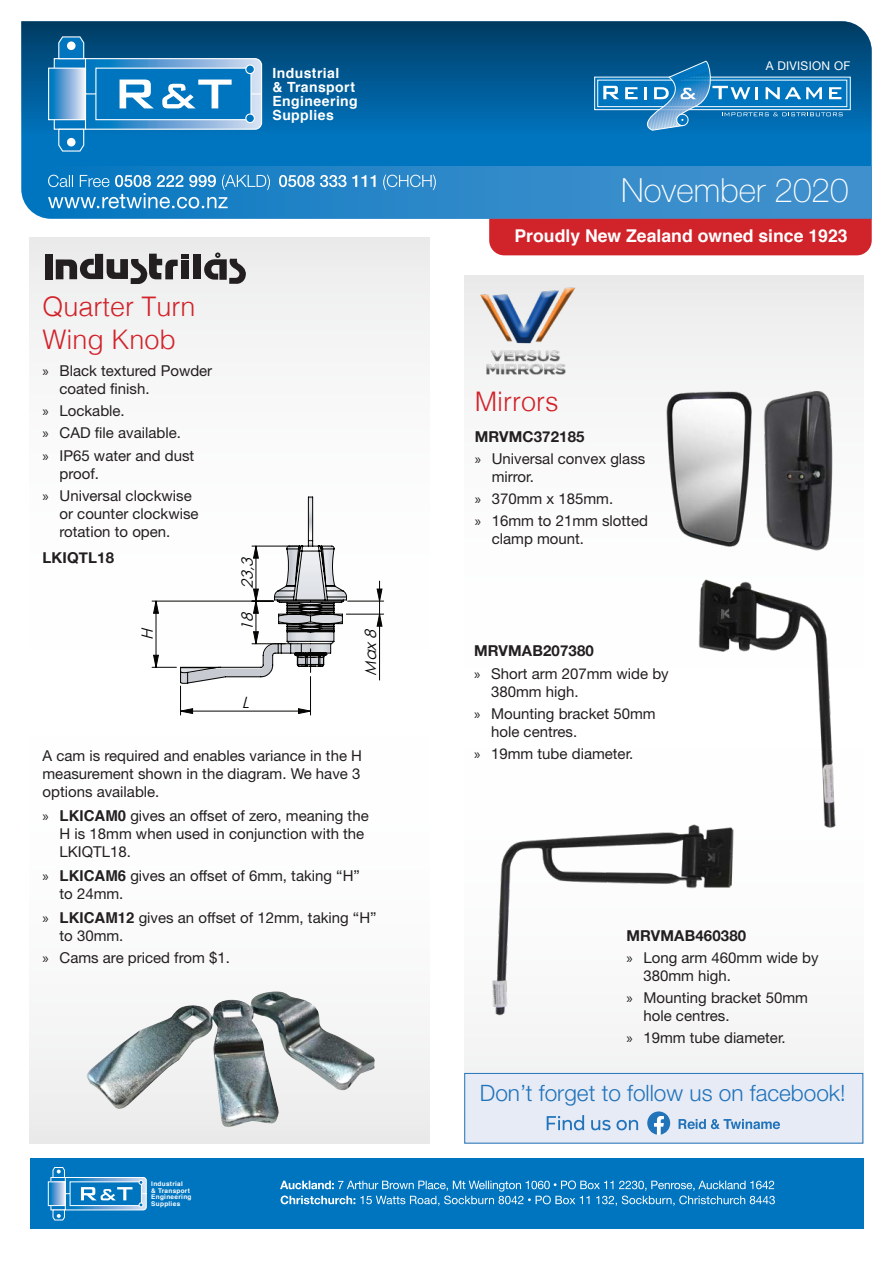
<style>
.page{position:relative;width:893px;height:1263px;background:#fff}
.page>*{position:absolute;margin:0;border:0;box-sizing:border-box;transform-origin:0 0}
.t1{font:100 33.3px "Helvetica Neue LT Std";color:#fff}
.t2{font:300 27px/33px "Helvetica";color:#d1232a}
.t3{font:300 22.65px "Helvetica Neue LT Std";color:#2173ba}
.t4{font:700 17.7px "Helvetica";color:#fff}
.t5{font:italic 15.6px "Century Gothic";color:#040503}
.t6{font:15px/22.2px "Helvetica Neue";color:#231f20}
.t7{font:700 15px "Helvetica Neue";letter-spacing:.01em;color:#231f20}
.t8{font:700 13.95px/14px "Helvetica";letter-spacing:.03em;color:#fff}
.t9{font:12px "Helvetica Neue";letter-spacing:.025em;color:#fff}
.t10{font:700 6.45px/6.4px "Helvetica";letter-spacing:.045em;color:#fff}
.s1{font-family:"Myriad Pro"}
.s2{font-family:"Helvetica";font-weight:700}
.s3{font-weight:700}
</style>
<div class="page">
<div style="left:464px;top:275px;width:399px;height:868px;background:linear-gradient(to right,#fbfbfb,#f4f4f4)"></div>
<div style="left:30px;top:237px;width:400px;height:906px;background:linear-gradient(to bottom,#f9f9f9,#f9f9f9)"></div>
<div style="left:30px;top:1158px;width:833px;height:71px;background:#0075bf"></div>
<div style="left:21px;top:135px;width:851px;height:84px;background:#0075bf"></div>
<div style="left:21px;top:21px;width:851px;height:114px;background:linear-gradient(to bottom,#013c63,#0072bd)"></div>
<div style="left:49px;top:166px;width:823px;height:53px;background:linear-gradient(to right,#0c7ac1,#4893ce)"></div>
<svg style="left:279px;top:175px;width:157px;height:15px;background:#5ba2d4"></svg>
<svg style="left:48px;top:175px;width:222px;height:33px;background:#4196ce"></svg>
<div style="left:489px;top:219px;width:383px;height:36px;background:#d1232a"></div>
<div style="left:464px;top:1073px;width:399px;height:70px;background:#e6ebf6;border:1px solid #2173ba"></div>
<svg style="left:679px;top:1119px;width:101px;height:10px"></svg>
<svg style="left:647px;top:1111px;width:23px;height:24px"></svg>
<svg style="left:547px;top:1115px;width:37px;height:15px"></svg>
<svg style="left:591px;top:1120px;width:47px;height:10px"></svg>
<svg style="left:48px;top:36px;width:215px;height:116px;background:#2f85bd"></svg>
<div style="left:67px;top:138px;width:9px;height:8px;background:#fff;border-radius:50%"></div>
<svg style="left:50px;top:70px;width:34px;height:48px;background:#72aad9"></svg>
<div style="left:48px;top:68px;width:38px;height:52px;border:1px solid #fff"></div>
<svg style="left:280px;top:1180px;width:495px;height:26px"></svg>
<svg style="left:48px;top:1167px;width:99px;height:53px"></svg>
<svg style="left:50px;top:1183px;width:14px;height:21px"></svg>
<div style="left:48px;top:1181px;width:18px;height:25px;border:1px solid #fff"></div>
<svg style="left:594px;top:77px;width:256px;height:33px"></svg>
<div style="left:597px;top:80px;width:250px;height:27px;background:#0075bf;border:1px solid #fff"></div>
<svg style="left:603px;top:86px;width:16px;height:13px"></svg>
<svg style="left:625px;top:61px;width:218px;height:70px"></svg>
<div style="left:45px;top:254px;width:8px;height:25px;background:#231f20"></div>
<div style="left:193px;top:254px;width:8px;height:25px;background:#231f20"></div>
<div style="left:181px;top:261px;width:8px;height:18px;background:#231f20"></div>
<div style="left:181px;top:254px;width:8px;height:5px;background:#231f20"></div>
<svg style="left:56px;top:254px;width:122px;height:30px"></svg>
<svg style="left:204px;top:252px;width:42px;height:32px"></svg>
<img style="left:173px;top:492px;width:185px;height:4px">
<hr style="left:346px;top:614px;width:38px;height:1px;background:#040503">
<hr style="left:348px;top:601px;width:36px;height:1px;background:#040503">
<svg style="left:152px;top:496px;width:231px;height:219px"></svg>
<img style="left:670px;top:567px;width:193px;height:268px">
<img style="left:755px;top:378px;width:88px;height:193px">
<img style="left:482px;top:813px;width:262px;height:212px">
<img style="left:475px;top:284px;width:105px;height:94px">
<img style="left:653px;top:381px;width:113px;height:174px">
<img style="left:85px;top:991px;width:290px;height:137px">
<p class="t8" style="left:273px;top:66px;width:87px">Industrial<br>&amp; Transport<br>Engineering<br>Supplies</p>
<h2 class="t2" style="left:43px;top:288px;width:155px">Quarter Turn<br>Wing Knob</h2>
<p class="t6" style="left:60px;top:361px;width:154px;line-height:18px;text-indent:-17px"><span class="s1">»</span> Black textured Powder coated finish.</p>
<p class="t6" style="left:43px;top:399px;width:153px"><span class="s1">»</span> Lockable.<br><span class="s1">»</span> CAD file available.<br><span class="s1">»</span> IP65 water and dust</p>
<p class="t6" style="left:43px;top:462px;width:151px;text-indent:17px">proof.<br><span class="s1">»</span> Universal clockwise</p>
<p class="t6" style="left:60px;top:504px;width:141px;line-height:18px">or counter clockwise rotation to open.</p>
<p class="t7" style="left:43px;top:546px;width:73px">LKIQTL18</p>
<p class="t5" style="left:136px;top:639px;width:18px;rotate:-90deg">H</p>
<p class="t5" style="left:236px;top:589px;width:37px;rotate:-90deg">23,3</p>
<p class="t5" style="left:236px;top:631px;width:24px;rotate:-90deg">18</p>
<p class="t5" style="left:242px;top:691px;width:14px">L</p>
<p class="t5" style="left:360px;top:676px;width:53px;rotate:-90deg">Max8</p>
<p class="t6" style="left:43px;top:747px;width:321px;line-height:18px;text-align:justify">A cam is required and enables variance in the H measurement shown in the diagram. We have 3 options available.</p>
<p class="t6" style="left:60px;top:806px;width:311px;line-height:18px;text-indent:-17px"><span class="s1">»</span> <span class="s2">LKICAM0</span> gives an offset of zero, meaning the<br>H is 18mm when used in conjunction with the<br>LKIQTL18.</p>
<p class="t6" style="left:60px;top:866px;width:302px;line-height:18px;text-indent:-17px"><span class="s1">»</span> <span class="s2">LKICAM6</span> gives an offset of 6mm, taking “H” to 24mm.</p>
<p class="t6" style="left:60px;top:908px;width:319px;line-height:18px;text-indent:-17px"><span class="s1">»</span> <span class="s2">LKICAM12</span> gives an offset of 12mm, taking “H” to 30mm.</p>
<p class="t6" style="left:43px;top:946px;width:189px"><span class="s1">»</span> Cams are priced from $1.</p>
<p class="t10" style="left:151px;top:1181px;width:42px">Industrial<br>&amp; Transport<br>Engineering<br>Supplies</p>
<p class="t9" style="left:766px;top:57px;width:86px">A DIVISION OF</p>
<h1 class="t1" style="left:621px;top:171px;width:229px">November 2020</h1>
<p class="t4" style="left:514px;top:222px;width:335px">Proudly New Zealand owned since 1923</p>
<h2 class="t2" style="left:475px;top:383px;width:85px">Mirrors</h2>
<p class="t6" style="left:475px;top:425px;width:172px"><span class="s3">MRVMC372185<br></span><span class="s1">»</span> Universal convex glass</p>
<p class="t6" style="left:475px;top:465px;width:175px;text-indent:17px">mirror.<br><span class="s1">»</span> 370mm x 185mm.<br><span class="s1">»</span> 16mm to 21mm slotted</p>
<p class="t6" style="left:492px;top:528px;width:94px">clamp mount.</p>
<p class="t6" style="left:474px;top:640px;width:196px"><span class="s3">MRVMAB207380<br></span><span class="s1">»</span> Short arm 207mm wide by</p>
<p class="t6" style="left:474px;top:680px;width:183px;text-indent:17px">380mm high.<br><span class="s1">»</span> Mounting bracket 50mm</p>
<p class="t6" style="left:474px;top:720px;width:161px;text-indent:17px">hole centres.<br><span class="s1">»</span> 19mm tube diameter.</p>
<p class="t6" style="left:626px;top:924px;width:194px"><span class="s3">MRVMAB460380<br></span><span class="s1">»</span> Long arm 460mm wide by</p>
<p class="t6" style="left:626px;top:964px;width:183px;text-indent:17px">380mm high.<br><span class="s1">»</span> Mounting bracket 50mm</p>
<p class="t6" style="left:626px;top:1004px;width:161px;text-indent:17px">hole centres.<br><span class="s1">»</span> 19mm tube diameter.</p>
<h3 class="t3" style="left:480px;top:1079px;width:367px">Don’t forget to follow us on facebook!</h3>
</div>
